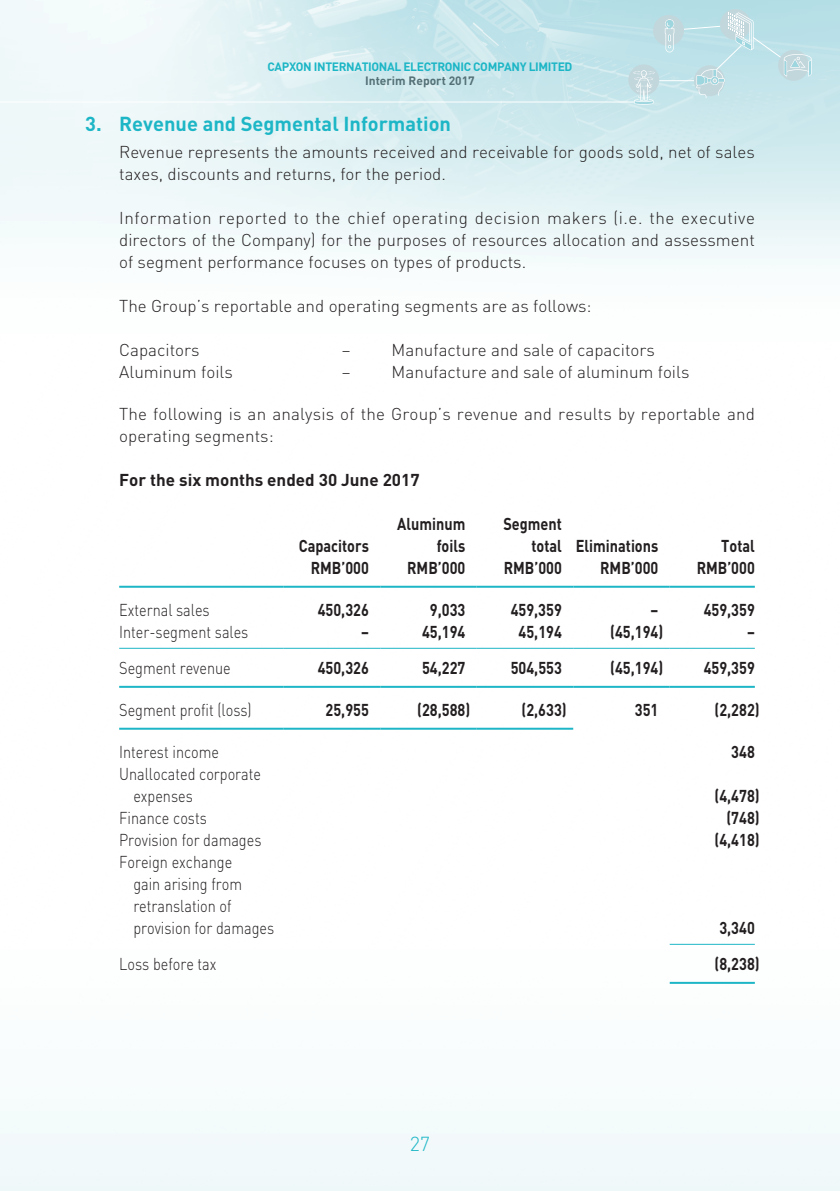
<style>
.page{position:relative;width:840px;height:1191px;background:#fff}
.page>*{position:absolute;margin:0;border:0;box-sizing:border-box;transform-origin:0 0}
.t1{font:700 20px "DIN";color:#1db6c6}
.t2{font:300 20px "DIN";color:#1db6c6}
.t3{font:300 17px/22px "DIN";color:#231f20}
.t4{font:700 17px/22px "DIN";color:#231f20;text-align:right;scale:.85 1}
.t5{font:300 17px/22px "DIN";color:#231f20;scale:.85 1}
.t6{font:700 17px "DIN";color:#231f20}
.t7{font:700 12px "DIN";letter-spacing:-.03em;color:#1db6c6}
.t8{font:700 12px "DIN";color:#537076}
</style>
<div class="page">
<img style="left:0;top:0;width:839px;height:1191px">
<div style="left:719px;top:9px;width:31px;height:31px;background:#c2d7dc;border-radius:50%"></div>
<div style="left:652px;top:15px;width:31px;height:31px;background:#c2d7dc;border-radius:50%"></div>
<svg style="left:664px;top:19px;width:10px;height:33px"></svg>
<div style="left:628px;top:64px;width:31px;height:31px;background:#c2d7dc;border-radius:50%"></div>
<svg style="left:632px;top:70px;width:22px;height:35px"></svg>
<svg style="left:682px;top:12px;width:129px;height:86px;background:#c0e1e7"></svg>
<hr style="left:659px;top:80px;width:34px;height:1px;background:#fff">
<hr style="left:0;top:101px;width:634px;height:1px;background:#fff">
<hr style="left:119px;top:586px;width:164px;height:2px;background:#1db6c6">
<hr style="left:283px;top:586px;width:97px;height:2px;background:#1db6c6">
<hr style="left:380px;top:586px;width:96px;height:2px;background:#1db6c6">
<hr style="left:476px;top:586px;width:97px;height:2px;background:#1db6c6">
<hr style="left:573px;top:586px;width:96px;height:2px;background:#1db6c6">
<hr style="left:669px;top:586px;width:85px;height:2px;background:#1db6c6">
<hr style="left:119px;top:648px;width:164px;height:1px;background:#1db6c6">
<hr style="left:283px;top:648px;width:97px;height:1px;background:#1db6c6">
<hr style="left:380px;top:648px;width:96px;height:1px;background:#1db6c6">
<hr style="left:476px;top:648px;width:97px;height:1px;background:#1db6c6">
<hr style="left:573px;top:648px;width:96px;height:1px;background:#1db6c6">
<hr style="left:669px;top:648px;width:85px;height:1px;background:#1db6c6">
<hr style="left:119px;top:686px;width:164px;height:2px;background:#1db6c6">
<hr style="left:283px;top:686px;width:97px;height:2px;background:#1db6c6">
<hr style="left:380px;top:686px;width:96px;height:2px;background:#1db6c6">
<hr style="left:476px;top:686px;width:97px;height:2px;background:#1db6c6">
<hr style="left:573px;top:686px;width:96px;height:2px;background:#1db6c6">
<hr style="left:669px;top:686px;width:85px;height:2px;background:#1db6c6">
<hr style="left:119px;top:727px;width:164px;height:2px;background:#1db6c6">
<hr style="left:283px;top:727px;width:97px;height:2px;background:#1db6c6">
<hr style="left:380px;top:727px;width:96px;height:2px;background:#1db6c6">
<hr style="left:476px;top:727px;width:97px;height:2px;background:#1db6c6">
<hr style="left:669px;top:943px;width:85px;height:1px;background:#1db6c6">
<hr style="left:669px;top:982px;width:85px;height:2px;background:#1db6c6">
<p class="t7" style="left:267px;top:59px;width:306px">CAPXON INTERNATIONAL ELECTRONIC COMPANY LIMITED</p>
<p class="t8" style="left:365px;top:73px;width:111px">Interim Report 2017</p>
<p class="t1" style="left:85px;top:110px;width:367px">3. Revenue and Segmental Information</p>
<p class="t3" style="left:119px;top:141px;width:636px">Revenue represents the amounts received and receivable for goods sold, net of sales taxes, discounts and returns, for the period.</p>
<p class="t3" style="left:119px;top:207px;width:637px;text-align:justify">Information reported to the chief operating decision makers (i.e. the executive directors of the Company) for the purposes of resources allocation and assessment of segment performance focuses on types of products.</p>
<p class="t3" style="left:119px;top:295px;width:473px">The Group’s reportable and operating segments are as follows:</p>
<p class="t3" style="left:119px;top:339px;width:82px">Capacitors</p>
<p class="t3" style="left:341px;top:339px;width:10px">–</p>
<p class="t3" style="left:391px;top:339px;width:265px">Manufacture and sale of capacitors</p>
<p class="t3" style="left:119px;top:361px;width:115px">Aluminum foils</p>
<p class="t3" style="left:341px;top:361px;width:10px">–</p>
<p class="t3" style="left:391px;top:361px;width:299px">Manufacture and sale of aluminum foils</p>
<p class="t3" style="left:119px;top:402px;width:637px">The following is an analysis of the Group’s revenue and results by reportable and operating segments:</p>
<p class="t6" style="left:119px;top:468px;width:302px">For the six months ended 30 June 2017</p>
<p class="t4" style="left:298px;top:534px;width:84px">Capacitors</p>
<p class="t4" style="left:397px;top:512px;width:82px">Aluminum foils</p>
<p class="t4" style="left:531px;top:512px;width:151px;text-align:left;text-indent:-28px">Segment<br>total Eliminations</p>
<p class="t4" style="left:720px;top:534px;width:41px">Total</p>
<p class="t4" style="left:310px;top:556px;width:70px">RMB’000</p>
<p class="t4" style="left:407px;top:556px;width:70px">RMB’000</p>
<p class="t4" style="left:503px;top:556px;width:70px">RMB’000</p>
<p class="t4" style="left:600px;top:556px;width:70px">RMB’000</p>
<p class="t4" style="left:696px;top:556px;width:70px">RMB’000</p>
<p class="t5" style="left:119px;top:598px;width:108px">External sales</p>
<p class="t4" style="left:317px;top:598px;width:62px">450,326</p>
<p class="t4" style="left:429px;top:598px;width:43px">9,033</p>
<p class="t4" style="left:510px;top:598px;width:62px">459,359</p>
<p class="t4" style="left:650px;top:598px;width:11px">–</p>
<p class="t4" style="left:703px;top:598px;width:62px">459,359</p>
<p class="t5" style="left:119px;top:620px;width:153px">Inter-segment sales</p>
<p class="t4" style="left:361px;top:620px;width:11px">–</p>
<p class="t4" style="left:422px;top:620px;width:52px">45,194</p>
<p class="t4" style="left:518px;top:620px;width:52px">45,194</p>
<p class="t4" style="left:610px;top:620px;width:64px">(45,194)</p>
<p class="t4" style="left:746px;top:620px;width:11px">–</p>
<p class="t5" style="left:119px;top:657px;width:133px">Segment revenue</p>
<p class="t4" style="left:317px;top:656px;width:62px">450,326</p>
<p class="t4" style="left:422px;top:656px;width:52px">54,227</p>
<p class="t4" style="left:510px;top:656px;width:62px">504,553</p>
<p class="t4" style="left:610px;top:656px;width:64px">(45,194)</p>
<p class="t4" style="left:703px;top:656px;width:62px">459,359</p>
<p class="t5" style="left:119px;top:698px;width:157px">Segment profit (loss)</p>
<p class="t4" style="left:325px;top:698px;width:52px">25,955</p>
<p class="t4" style="left:417px;top:698px;width:64px">(28,588)</p>
<p class="t4" style="left:521px;top:698px;width:55px">(2,633)</p>
<p class="t4" style="left:634px;top:698px;width:29px">351</p>
<p class="t4" style="left:714px;top:698px;width:55px">(2,282)</p>
<p class="t5" style="left:119px;top:740px;width:119px">Interest income</p>
<p class="t4" style="left:730px;top:740px;width:29px">348</p>
<p class="t5" style="left:133px;top:762px;width:152px;text-indent:-14px">Unallocated corporate expenses</p>
<p class="t4" style="left:714px;top:784px;width:55px">(4,478)</p>
<p class="t5" style="left:119px;top:806px;width:105px">Finance costs</p>
<p class="t4" style="left:726px;top:806px;width:41px">(748)</p>
<p class="t5" style="left:119px;top:828px;width:169px">Provision for damages</p>
<p class="t4" style="left:714px;top:828px;width:55px">(4,418)</p>
<p class="t5" style="left:133px;top:850px;width:167px;text-indent:-14px">Foreign exchange<br>gain arising from retranslation of provision for damages</p>
<p class="t4" style="left:719px;top:916px;width:43px">3,340</p>
<p class="t5" style="left:119px;top:952px;width:116px">Loss before tax</p>
<p class="t4" style="left:714px;top:952px;width:55px">(8,238)</p>
<p class="t2" style="left:409px;top:1131px;width:22px">27</p>
</div>
